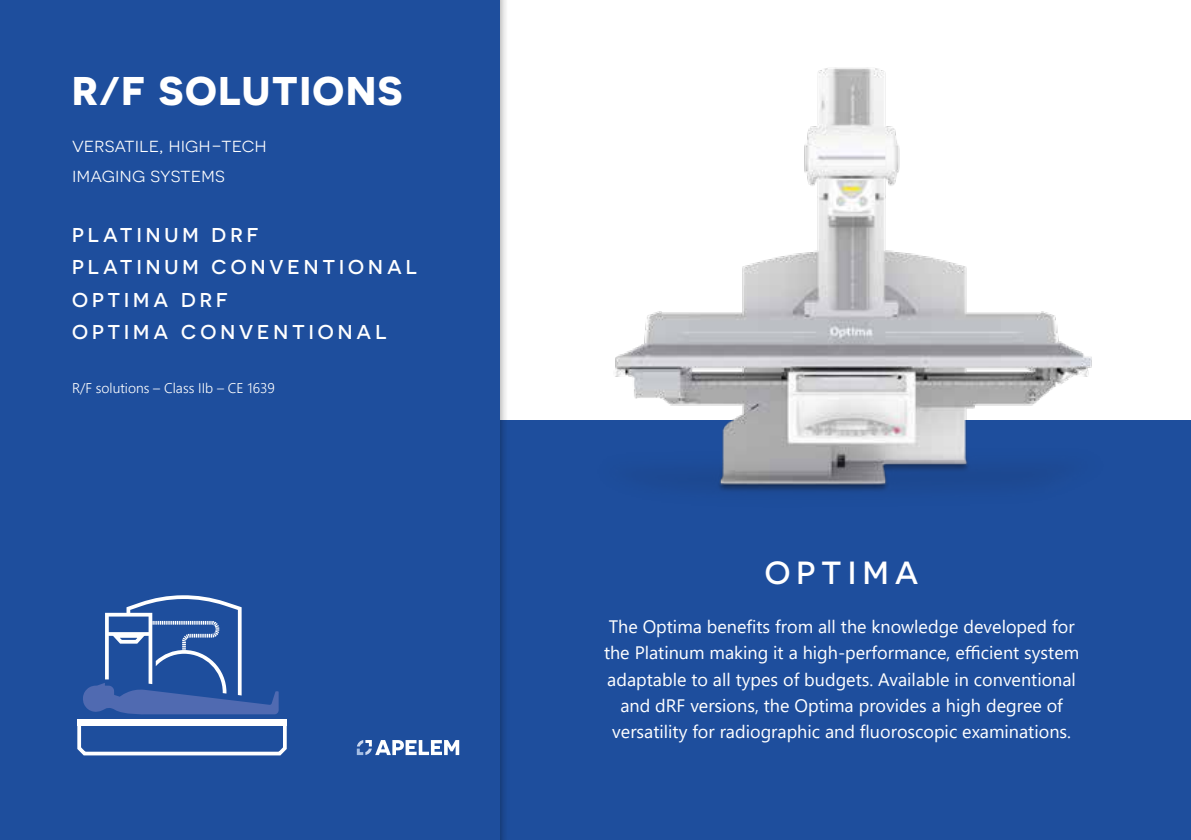
<style>
.page{position:relative;width:1191px;height:840px;background:#fff}
.page>*{position:absolute;margin:0;border:0;box-sizing:border-box;transform-origin:0 0}
.t1{font:700 40px "Novecentosanswide";letter-spacing:.04em;color:#fff}
.t2{font:500 32px "Novecentosanswide";letter-spacing:.2em;color:#fff}
.t3{font:500 20px/32px "Novecentosanswide";letter-spacing:.2em;color:#fff}
.t4{font:20px/30px "Novecentosanswide";color:#fff}
.t5{font:18px/26px "Segoe UI";color:#fff;text-align:center}
.t6{font:300 14px "Segoe UI";color:#fff}
</style>
<div class="page">
<div style="left:0;top:420px;width:1191px;height:419px;background:#1e4e9d"></div>
<div style="left:0;top:0;width:510px;height:839px;background:#000;opacity:.5"></div>
<div style="left:0;top:0;width:499px;height:839px;background:#1e4e9d"></div>
<svg style="left:77px;top:595px;width:210px;height:161px"></svg>
<img style="left:615px;top:67px;width:477px;height:425px">
<svg style="left:357px;top:740px;width:102px;height:14px"></svg>
<h1 class="t1" style="left:72px;top:66px;width:332px">R/F SOLUTIONS</h1>
<p class="t4" style="left:72px;top:130px;width:196px">versatile, high-tech imaging systems</p>
<p class="t3" style="left:72px;top:219px;width:346px">PLATINUM DRF<br>PLATINUM CONVENTIONAL<br>OPTIMA DRF<br>OPTIMA CONVENTIONAL</p>
<p class="t6" style="left:72px;top:374px;width:204px">R/F solutions – Class IIb – CE 1639</p>
<h2 class="t2" style="left:764px;top:554px;width:155px">OPTIMA</h2>
<p class="t5" style="left:604px;top:612px;width:477px">The Optima benefits from all the knowledge developed for the Platinum making it a high-performance, efficient system adaptable to all types of budgets. Available in conventional and dRF versions, the Optima provides a high degree of versatility for radiographic and fluoroscopic examinations.</p>
</div>
